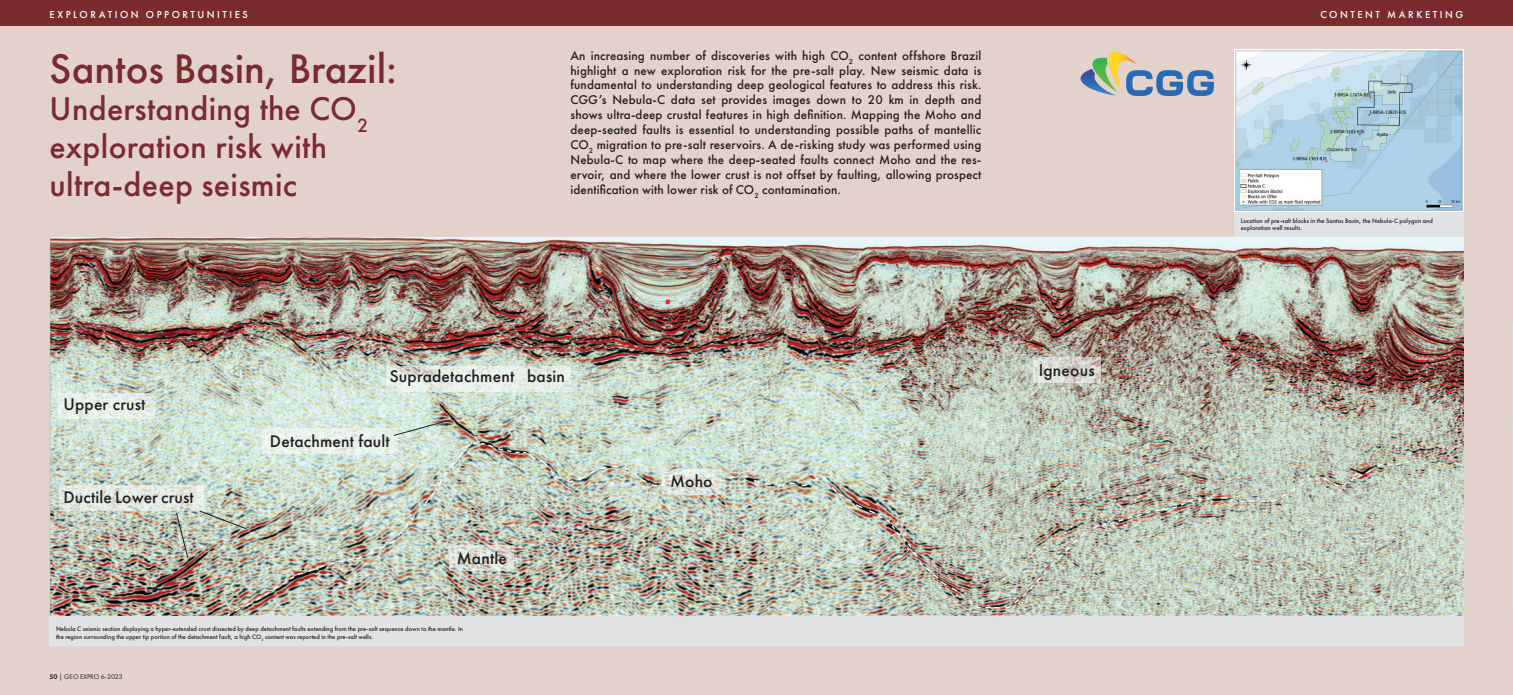
<style>
.page{position:relative;width:1513px;height:695px;background:#fff}
.page>*{position:absolute;margin:0;border:0;box-sizing:border-box;transform-origin:0 0}
.t1{font:500 42.88px "Futura PT";color:#7b2a30}
.t2{font:500 34.12px/37.6px "Futura PT";letter-spacing:.01em;color:#7b2a30}
.t3{font:500 17.5px "Futura PT";letter-spacing:.01em;color:#231f20}
.t4{font:500 13.12px/14.9px "Futura PT";letter-spacing:.01em;color:#231f20;text-align:justify}
.t5{font:500 10.5px "Futura PT";letter-spacing:.24em;color:#fff}
.t6{font:7px "Futura PT";color:#231f20}
.t7{font:500 6.56px/7.9px "Futura PT";color:#231f20}
.s1{font-weight:600}
</style>
<div class="page">
<div style="left:0;top:22px;width:1513px;height:672px;background:#e3d2cb"></div>
<div style="left:0;top:0;width:1513px;height:26px;background:#7b2a30"></div>
<div style="left:50px;top:608px;width:1413px;height:37px;background:#e1e2e4"></div>
<img style="left:1512px;top:322px;width:1px;height:286px">
<svg style="left:1081px;top:52px;width:133px;height:44px"></svg>
<img style="left:50px;top:237px;width:1413px;height:378px">
<div style="left:1234px;top:211px;width:229px;height:26px;background:#e1e2e4"></div>
<img style="left:1234px;top:50px;width:229px;height:162px">
<svg style="left:263px;top:428px;width:135px;height:14px;background:#e7f1ea"></svg>
<svg style="left:59px;top:485px;width:144px;height:26px;background:#e0e7df"></svg>
<svg style="left:59px;top:392px;width:96px;height:26px;background:#e3ede5"></svg>
<svg style="left:1033px;top:357px;width:68px;height:26px"></svg>
<svg style="left:386px;top:365px;width:184px;height:26px;background:#e2ebe3"></svg>
<svg style="left:175px;top:512px;width:14px;height:46px"></svg>
<svg style="left:198px;top:509px;width:28px;height:20px"></svg>
<svg style="left:393px;top:419px;width:58px;height:17px"></svg>
<svg style="left:226px;top:442px;width:1192px;height:174px;background:#bac0b1"></svg>
<p class="t5" style="left:50px;top:9px;width:200px">EXPLORATION OPPORTUNITIES</p>
<p class="t5" style="left:1320px;top:9px;width:144px">CONTENT MARKETING</p>
<h1 class="t1" style="left:50px;top:42px;width:349px">Santos Basin, Brazil:</h1>
<h2 class="t2" style="left:50px;top:90px;width:320px">Understanding the CO<sub>2 </sub>exploration risk with ultra-deep seismic</h2>
<p class="t4" style="left:570px;top:48px;width:412px">An increasing number of discoveries with high CO<sub>2</sub> content offshore Brazil highlight a new exploration risk for the pre-salt play. New seismic data is fundamental to understanding deep geological features to address this risk.<br>CGG’s Nebula-C data set provides images down to 20 km in depth and shows ultra-deep crustal features in high definition. Mapping the Moho and deep-seated faults is essential to understanding possible paths of mantellic CO<sub>2</sub> migration to pre-salt reservoirs. A de-risking study was performed using Nebula-C to map where the deep-seated faults connect Moho and the res&shy;ervoir, and where the lower crust is not offset by faulting, allowing prospect identification with lower risk of CO<sub>2</sub> contamination.</p>
<h3 class="t3" style="left:63px;top:393px;width:84px">Upper crust</h3>
<h3 class="t3" style="left:63px;top:486px;width:132px">Ductile Lower crust</h3>
<h3 class="t3" style="left:390px;top:366px;width:177px">Supradetachment basin</h3>
<h3 class="t3" style="left:270px;top:430px;width:121px">Detachment fault</h3>
<h3 class="t3" style="left:457px;top:547px;width:52px">Mantle</h3>
<p class="t7" style="left:56px;top:625px;width:408px">Nebula C seismic section displaying a hyper-extended crust dissected by deep detachment faults extending from the pre-salt sequence down to the mantle. In the region surrounding the upper tip portion of the detachment fault, a high CO<sub>2</sub> content was reported in the pre-salt wells.</p>
<p class="t6" style="left:50px;top:672px;width:75px"><span class="s1">50</span> | GEO EXPRO 6-2023</p>
<h3 class="t3" style="left:670px;top:470px;width:44px">Moho</h3>
<h3 class="t3" style="left:1039px;top:359px;width:57px">Igneous</h3>
<p class="t7" style="left:1241px;top:216px;width:194px">Location of pre-salt blocks in the Santos Basin, the Nebula-C polygon and exploration well results.</p>
</div>
